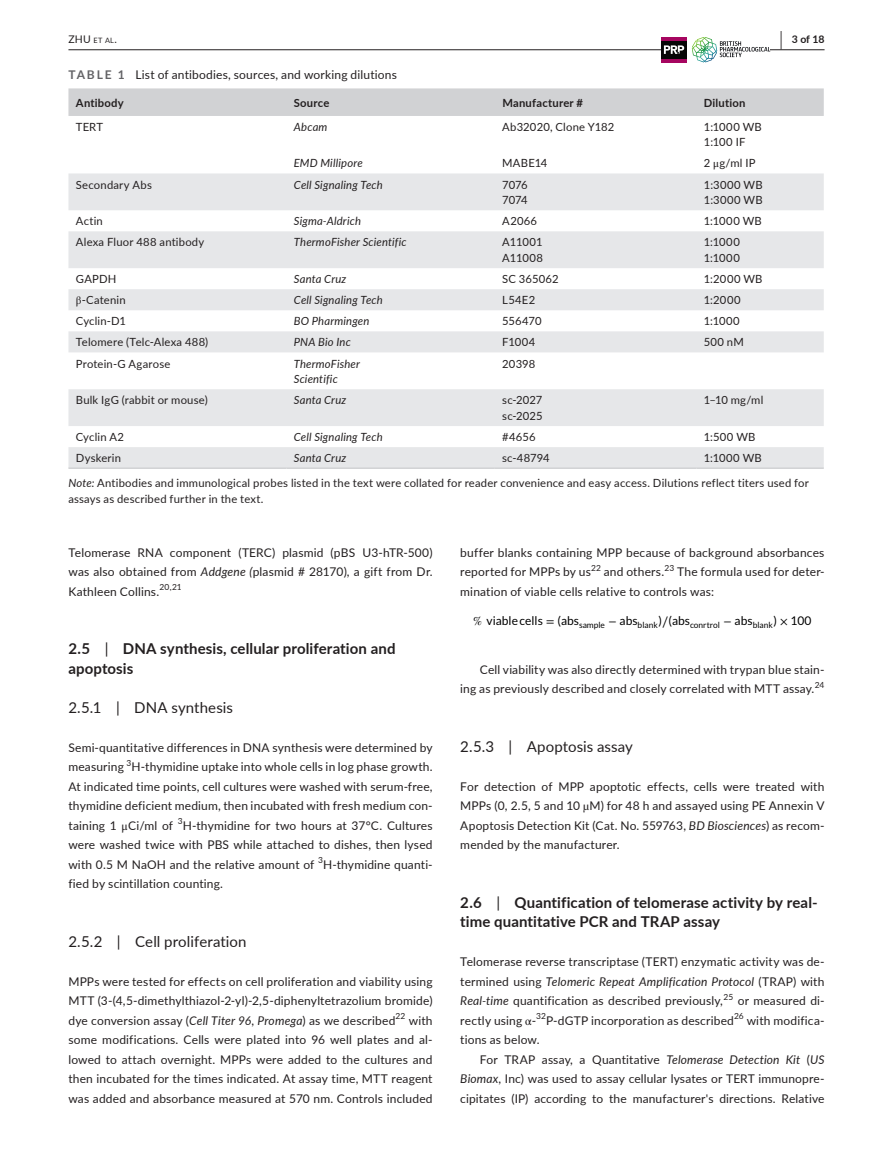
<style>
.page{position:relative;width:893px;height:1174px;background:#fff}
.page>*{position:absolute;margin:0;border:0;box-sizing:border-box;transform-origin:0 0}
.t1{font:700 15px/19.5px "Lato";letter-spacing:.005em;color:#231f20}
.t2{font:15px "Lato";letter-spacing:.005em;color:#231f20}
.t3{font:12px/19.5px "Lato";letter-spacing:.015em;color:#231f20;text-align:justify}
.t4{font:12px "Lato";color:#000}
.t5{font:11.25px/15.8px "Lato";letter-spacing:.015em;color:#231f20}
.t6{font:italic 11.25px/15.8px "Lato";letter-spacing:.015em;color:#231f20}
.t7{font:700 11.25px "Lato";letter-spacing:.02em;color:#231f20}
.t8{font:11.25px/15.8px "Lato";letter-spacing:.04em;color:#231f20}
.t9{font:11.25px/15.8px "Lato";letter-spacing:.05em;color:#231f20}
.t10{font:11.25px/15.8px "Lato";letter-spacing:-.01em;color:#231f20}
.t11{font:10.5px "Lato";color:#231f20}
.t12{font:700 10.5px "Lato";color:#231f20}
.t13{font:8.4px "Lato";letter-spacing:.005em;color:#231f20}
.s1{font-size:7.35px}
.s2{font-size:19.5px}
.s3{font-weight:700;color:#636366}
.s4{font-family:"STIX"}
.s5{font-style:italic}
.s6{font-weight:400}
.s7{font-family:"STIX Math"}
</style>
<div class="page">
<hr style="left:68px;top:49px;width:756px;height:1px;background:#231f20">
<div style="left:661px;top:37px;width:109px;height:25px;background:#fff"></div>
<div style="left:661px;top:37px;width:26px;height:25px;background:#070606"></div>
<hr style="left:661px;top:37px;width:26px;height:3px;background:#a60660">
<hr style="left:661px;top:59px;width:26px;height:3px;background:#a60660">
<svg style="left:664px;top:45px;width:20px;height:9px"></svg>
<svg style="left:692px;top:37px;width:78px;height:25px"></svg>
<div style="left:68px;top:88px;width:756px;height:28px;background:#d1d2d4"></div>
<svg style="left:68px;top:173px;width:756px;height:294px;fill:#e6e7e9"></svg>
<hr style="left:68px;top:467px;width:218px;height:2px;background:#d1d2d4">
<hr style="left:286px;top:467px;width:209px;height:2px;background:#d1d2d4">
<hr style="left:495px;top:467px;width:201px;height:2px;background:#d1d2d4">
<hr style="left:696px;top:467px;width:128px;height:2px;background:#d1d2d4">
<p class="t11" style="left:68px;top:31px;width:50px">ZHU <span class="s1">et al</span>.</p>
<p class="t12" style="left:780px;top:31px;width:46px"><span class="s2">|</span> 3 of 18</p>
<p class="t3" style="left:68px;top:64px;width:330px"><span class="s3">TABLE 1</span> List of antibodies, sources, and working dilutions</p>
<p class="t7" style="left:76px;top:94px;width:49px">Antibody</p>
<p class="t7" style="left:294px;top:94px;width:37px">Source</p>
<p class="t7" style="left:502px;top:94px;width:82px">Manufacturer #</p>
<p class="t7" style="left:704px;top:94px;width:43px">Dilution</p>
<p class="t5" style="left:76px;top:118px;width:29px">TERT</p>
<p class="t6" style="left:294px;top:118px;width:35px">Abcam</p>
<p class="t5" style="left:502px;top:118px;width:113px">Ab32020, Clone Y182</p>
<p class="t5" style="left:704px;top:118px;width:60px">1:1000 WB<br>1:100 IF</p>
<p class="t6" style="left:294px;top:155px;width:70px">EMD Millipore</p>
<p class="t5" style="left:502px;top:155px;width:47px">MABE14</p>
<p class="t5" style="left:704px;top:155px;width:53px">2 <span class="s4">μ</span>g/ml IP</p>
<p class="t5" style="left:76px;top:176px;width:77px">Secondary Abs</p>
<p class="t6" style="left:294px;top:176px;width:90px">Cell Signaling Tech</p>
<p class="t10" style="left:502px;top:176px;width:27px">7076<br>7074</p>
<p class="t8" style="left:704px;top:176px;width:60px">1:3000 WB<br>1:3000 WB</p>
<p class="t5" style="left:76px;top:213px;width:28px">Actin</p>
<p class="t6" style="left:294px;top:213px;width:69px">Sigma-Aldrich</p>
<p class="t5" style="left:502px;top:213px;width:36px">A2066</p>
<p class="t5" style="left:704px;top:213px;width:60px">1:1000 WB</p>
<p class="t5" style="left:76px;top:234px;width:130px">Alexa Fluor 488 antibody</p>
<p class="t6" style="left:294px;top:234px;width:114px">ThermoFisher Scientific</p>
<p class="t5" style="left:502px;top:234px;width:42px">A11001<br>A11008</p>
<p class="t9" style="left:704px;top:234px;width:38px">1:1000<br>1:1000</p>
<p class="t5" style="left:76px;top:271px;width:42px">GAPDH</p>
<p class="t6" style="left:294px;top:271px;width:54px">Santa Cruz</p>
<p class="t5" style="left:502px;top:271px;width:58px">SC 365062</p>
<p class="t5" style="left:704px;top:271px;width:60px">1:2000 WB</p>
<p class="t5" style="left:76px;top:292px;width:51px"><span class="s4">β</span>-Catenin</p>
<p class="t6" style="left:294px;top:292px;width:90px">Cell Signaling Tech</p>
<p class="t5" style="left:502px;top:292px;width:34px">L54E2</p>
<p class="t5" style="left:704px;top:292px;width:38px">1:2000</p>
<p class="t5" style="left:76px;top:313px;width:52px">Cyclin-D1</p>
<p class="t6" style="left:294px;top:313px;width:77px">BO Pharmingen</p>
<p class="t5" style="left:502px;top:313px;width:41px">556470</p>
<p class="t5" style="left:704px;top:313px;width:38px">1:1000</p>
<p class="t5" style="left:76px;top:334px;width:134px">Telomere (Telc-Alexa 488)</p>
<p class="t6" style="left:294px;top:334px;width:58px">PNA Bio Inc</p>
<p class="t5" style="left:502px;top:334px;width:34px">F1004</p>
<p class="t5" style="left:704px;top:334px;width:42px">500 nM</p>
<p class="t5" style="left:76px;top:355px;width:96px">Protein-G Agarose</p>
<p class="t6" style="left:294px;top:355px;width:68px">ThermoFisher<br>Scientific</p>
<p class="t5" style="left:502px;top:355px;width:35px">20398</p>
<p class="t5" style="left:76px;top:392px;width:133px">Bulk IgG (rabbit or mouse)</p>
<p class="t6" style="left:294px;top:392px;width:54px">Santa Cruz</p>
<p class="t5" style="left:502px;top:392px;width:42px">sc-2027 sc-2025</p>
<p class="t5" style="left:704px;top:392px;width:61px">1–10 mg/ml</p>
<p class="t5" style="left:76px;top:429px;width:50px">Cyclin A2</p>
<p class="t6" style="left:294px;top:429px;width:90px">Cell Signaling Tech</p>
<p class="t5" style="left:502px;top:429px;width:35px">#4656</p>
<p class="t5" style="left:704px;top:429px;width:53px">1:500 WB</p>
<p class="t5" style="left:76px;top:450px;width:47px">Dyskerin</p>
<p class="t6" style="left:294px;top:450px;width:54px">Santa Cruz</p>
<p class="t5" style="left:502px;top:450px;width:49px">sc-48794</p>
<p class="t5" style="left:704px;top:450px;width:60px">1:1000 WB</p>
<p class="t5" style="left:68px;top:474px;width:742px"><span class="s5">Note:</span> Antibodies and immunological probes listed in the text were collated for reader convenience and easy access. Dilutions reflect titers used for assays as described further in the text.</p>
<p class="t3" style="left:68px;top:542px;width:366px">Telomerase RNA component (TERC) plasmid (pBS U3-hTR-500) was also obtained from <span class="s5">Addgene (</span>plasmid # 28170), a gift from Dr.<br>Kathleen Collins.</p>
<p class="t13" style="left:160px;top:581px;width:24px">20,21</p>
<p class="t1" style="left:68px;top:638px;width:329px">2.5 <span class="s6">|</span> DNA synthesis, cellular proliferation and apoptosis</p>
<p class="t2" style="left:68px;top:696px;width:166px">2.5.1 | DNA synthesis</p>
<p class="t3" style="left:68px;top:737px;width:366px">Semi-quantitative differences in DNA synthesis were determined by measuring</p>
<p class="t13" style="left:127px;top:757px;width:6px">3</p>
<p class="t3" style="left:68px;top:756px;width:366px;text-indent:63px">H-thymidine uptake into whole cells in log phase growth.<br>At indicated time points, cell cultures were washed with serum-free, thymidine deficient medium, then incubated with fresh medium con&shy;taining 1 <span class="s4">μ</span>Ci/ml of</p>
<p class="t13" style="left:178px;top:815px;width:6px">3</p>
<p class="t3" style="left:68px;top:815px;width:366px;text-indent:114px">H-thymidine for two hours at 37°C. Cultures were washed twice with PBS while attached to dishes, then lysed with 0.5 M NaOH and the relative amount of</p>
<p class="t13" style="left:318px;top:854px;width:6px">3</p>
<p class="t3" style="left:323px;top:854px;width:111px">H-thymidine quanti-</p>
<p class="t3" style="left:68px;top:873px;width:156px">fied by scintillation counting.</p>
<p class="t2" style="left:68px;top:930px;width:180px">2.5.2 | Cell proliferation</p>
<p class="t3" style="left:68px;top:971px;width:366px">MPPs were tested for effects on cell proliferation and viability using MTT (3-(4,5-dimethylthiazol-2-yl)-2,5-diphenyltetrazolium bromide) dye conversion assay (<span class="s5">Cell Titer 96</span>, <span class="s5">Promega</span>) as we described<sup>22</sup> with some modifications. Cells were plated into 96 well plates and al&shy;lowed to attach overnight. MPPs were added to the cultures and then incubated for the times indicated. At assay time, MTT reagent was added and absorbance measured at 570 nm. Controls included</p>
<p class="t3" style="left:460px;top:542px;width:366px">buffer blanks containing MPP because of background absorbances reported for MPPs by us<sup>22</sup> and others.</p>
<p class="t13" style="left:665px;top:562px;width:11px">23</p>
<p class="t3" style="left:460px;top:561px;width:366px;text-indent:217px">The formula used for deter&shy;mination of viable cells relative to controls was:</p>
<p class="t4" style="left:473px;top:616px;width:340px"><span class="s7">%</span> viable cells <span class="s7">=</span> (abs<sub>sample</sub> <span class="s7">−</span> abs<sub>blank</sub>)<span class="s7">∕</span>(abs<sub>conrtrol</sub> <span class="s7">−</span> abs<sub>blank</sub>) <span class="s7">×</span> 100</p>
<p class="t3" style="left:460px;top:659px;width:366px;text-indent:20px">Cell viability was also directly determined with trypan blue stain&shy;ing as previously described and closely correlated with MTT assay.</p>
<p class="t13" style="left:815px;top:679px;width:11px">24</p>
<p class="t2" style="left:460px;top:735px;width:174px">2.5.3 | Apoptosis assay</p>
<p class="t3" style="left:460px;top:776px;width:366px">For detection of MPP apoptotic effects, cells were treated with MPPs (0, 2.5, 5 and 10 <span class="s4">µ</span>M) for 48 h and assayed using PE Annexin V Apoptosis Detection Kit (Cat. No. 559763, <span class="s5">BD Biosciences</span>) as recom&shy;mended by the manufacturer.</p>
<p class="t1" style="left:460px;top:892px;width:359px">2.6 <span class="s6">|</span> Quantification of telomerase activity by real&shy;time quantitative PCR and TRAP assay</p>
<p class="t3" style="left:460px;top:951px;width:366px">Telomerase reverse transcriptase (TERT) enzymatic activity was de&shy;termined using <span class="s5">Telomeric Repeat Amplification Protocol</span> (TRAP) with <span class="s5">Real-time</span> quantification as described previously,<sup>25</sup> or measured di&shy;rectly using <span class="s4">α</span>-<sup>32</sup>P-dGTP incorporation as described<sup>26</sup> with modifica&shy;tions as below.</p>
<p class="t3" style="left:460px;top:1049px;width:366px;text-indent:19px">For TRAP assay, a Quantitative <span class="s5">Telomerase Detection Kit</span> (<span class="s5">US Biomax</span>, Inc) was used to assay cellular lysates or TERT immunopre&shy;cipitates (IP) according to the manufacturer's directions. Relative</p>
</div>
